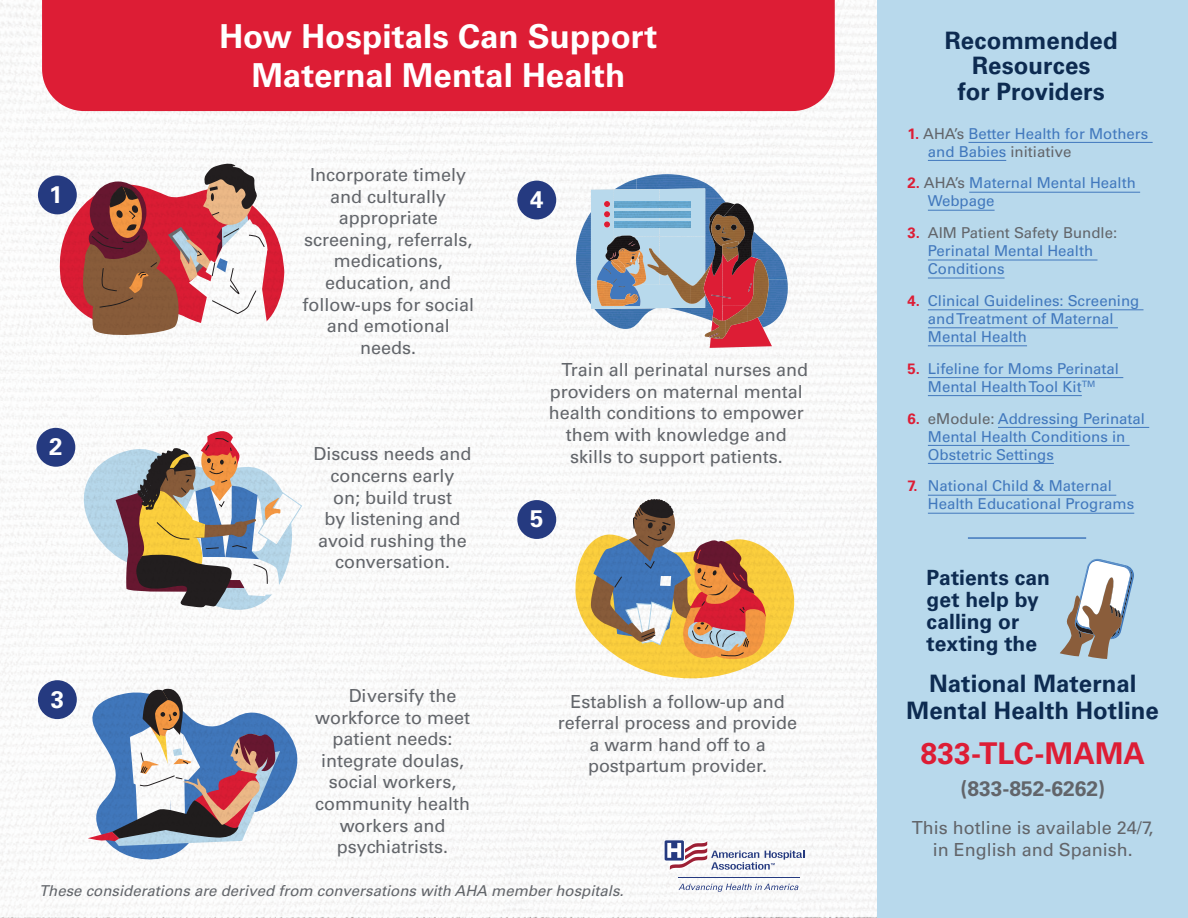
<style>
.page{position:relative;width:1188px;height:918px;background:#fff}
.page>*{position:absolute;margin:0;border:0;box-sizing:border-box;transform-origin:0 0}
.t1{font:700 33px/39.6px "Univers LT Std";color:#fff;text-align:center}
.t2{font:700 30px "Univers LT Std";letter-spacing:.005em;color:#dd1d35}
.t3{font:700 24px/25.5px "Univers LT Std";letter-spacing:.005em;color:#0d2b51;text-align:center}
.t4{font:700 24px "Univers LT Std";color:#fff}
.t5{font:700 21px/22.2px "Univers LT Std";letter-spacing:.005em;color:#0d2b51}
.t6{font:700 21px "Univers LT Std";color:#62656a}
.t7{font:18px/21.6px "Univers LT Std";color:#62656a;text-align:center}
.t8{font:15px/18px "Univers LT Std";color:#4178bd}
.t9{font:italic 15px "Univers LT Std";color:#62656a}
.s1{font-weight:700;color:#dd1d35}
.s2{color:#62656a}
</style>
<div class="page">
<div style="left:517px;top:181px;width:39px;height:38px;background:#253a80;border-radius:50%"></div>
<div style="left:517px;top:500px;width:39px;height:39px;background:#253a80;border-radius:50%"></div>
<div style="left:878px;top:0;width:310px;height:918px;background:#b8d9ec"></div>
<div style="left:42px;top:0;width:793px;height:111px;background:#dd1d35"></div>
<svg style="left:59px;top:163px;width:226px;height:174px"></svg>
<svg style="left:76px;top:431px;width:227px;height:180px"></svg>
<svg style="left:574px;top:499px;width:223px;height:191px"></svg>
<svg style="left:1060px;top:559px;width:74px;height:100px"></svg>
<hr style="left:969px;top:142px;width:184px;height:1px;background:#4178bd">
<hr style="left:928px;top:160px;width:78px;height:1px;background:#4178bd">
<hr style="left:969px;top:192px;width:171px;height:1px;background:#4178bd">
<hr style="left:928px;top:210px;width:67px;height:1px;background:#4178bd">
<hr style="left:928px;top:260px;width:169px;height:1px;background:#4178bd">
<hr style="left:928px;top:278px;width:77px;height:1px;background:#4178bd">
<hr style="left:928px;top:310px;width:216px;height:1px;background:#4178bd">
<hr style="left:928px;top:328px;width:190px;height:1px;background:#4178bd">
<hr style="left:928px;top:346px;width:99px;height:1px;background:#4178bd">
<hr style="left:928px;top:377px;width:195px;height:1px;background:#4178bd">
<hr style="left:928px;top:395px;width:154px;height:1px;background:#4178bd">
<hr style="left:998px;top:427px;width:151px;height:1px;background:#4178bd">
<hr style="left:928px;top:445px;width:202px;height:1px;background:#4178bd">
<hr style="left:928px;top:463px;width:126px;height:1px;background:#4178bd">
<hr style="left:928px;top:495px;width:188px;height:1px;background:#4178bd">
<hr style="left:928px;top:513px;width:206px;height:1px;background:#4178bd">
<hr style="left:968px;top:537px;width:118px;height:2px;background:#4178bd">
<div style="left:36px;top:428px;width:39px;height:39px;background:#253a80;border-radius:50%"></div>
<svg style="left:84px;top:685px;width:218px;height:178px"></svg>
<div style="left:38px;top:680px;width:39px;height:39px;background:#253a80;border-radius:50%"></div>
<div style="left:38px;top:175px;width:39px;height:39px;background:#253a80;border-radius:50%"></div>
<hr style="left:678px;top:877px;width:122px;height:1px;background:#253a80">
<svg style="left:679px;top:884px;width:119px;height:8px"></svg>
<svg style="left:663px;top:839px;width:141px;height:32px"></svg>
<img style="left:754px;top:231px;width:33px;height:48px">
<img style="left:769px;top:279px;width:19px;height:4px">
<img style="left:668px;top:309px;width:36px;height:12px">
<img style="left:705px;top:174px;width:18px;height:25px">
<img style="left:705px;top:199px;width:21px;height:54px">
<svg style="left:591px;top:174px;width:124px;height:17px"></svg>
<div style="left:591px;top:189px;width:114px;height:96px;background:#b8d9ec"></div>
<img style="left:614px;top:189px;width:46px;height:96px">
<img style="left:656px;top:285px;width:48px;height:24px">
<img style="left:691px;top:261px;width:13px;height:43px">
<img style="left:656px;top:248px;width:13px;height:29px">
<img style="left:669px;top:268px;width:22px;height:36px">
<img style="left:723px;top:254px;width:37px;height:29px">
<img style="left:704px;top:253px;width:19px;height:65px">
<img style="left:747px;top:259px;width:22px;height:24px">
<img style="left:709px;top:223px;width:13px;height:53px">
<img style="left:711px;top:223px;width:4px;height:23px">
<img style="left:722px;top:248px;width:1px;height:14px">
<img style="left:656px;top:201px;width:35px;height:6px">
<img style="left:656px;top:211px;width:35px;height:6px">
<img style="left:656px;top:221px;width:35px;height:6px">
<svg style="left:576px;top:201px;width:80px;height:128px"></svg>
<img style="left:723px;top:248px;width:31px;height:27px">
<img style="left:709px;top:202px;width:6px;height:21px">
<svg style="left:715px;top:202px;width:39px;height:46px"></svg>
<svg style="left:705px;top:283px;width:83px;height:65px"></svg>
<h3 class="t4" style="left:49px;top:180px;width:15px">1</h3>
<h3 class="t4" style="left:49px;top:433px;width:15px">2</h3>
<h1 class="t1" style="left:219px;top:17px;width:440px">How Hospitals Can Support<br>Maternal Mental Health</h1>
<h3 class="t3" style="left:945px;top:28px;width:175px">Recommended<br>Resources<br>for Providers</h3>
<p class="t8" style="left:928px;top:124px;width:222px;text-indent:-20px"><span class="s1">1.</span> <span class="s2">AHA’s</span> Better Health for Mothers and Babies <span class="s2">initiative</span></p>
<p class="t8" style="left:928px;top:174px;width:210px;text-indent:-20px"><span class="s1">2.</span> <span class="s2">AHA’s</span> Maternal Mental Health<br>Webpage</p>
<p class="t8" style="left:928px;top:224px;width:191px;text-indent:-20px"><span class="s1">3.</span> <span class="s2">AIM Patient Safety Bundle:<br></span>Perinatal Mental Health<br>Conditions</p>
<p class="t8" style="left:928px;top:292px;width:213px;text-indent:-20px"><span class="s1">4.</span> Clinical Guidelines: Screening and Treatment of Maternal<br>Mental Health</p>
<p class="t8" style="left:908px;top:360px;width:213px;text-align:center"><span class="s1">5.</span> Lifeline for Moms Perinatal<br>Mental Health Tool Kit<sup>TM</sup></p>
<p class="t8" style="left:928px;top:409px;width:219px;text-indent:-20px"><span class="s1">6.</span> <span class="s2">eModule:</span> Addressing Perinatal<br>Mental Health Conditions in<br>Obstetric Settings</p>
<p class="t8" style="left:928px;top:477px;width:208px;text-indent:-20px"><span class="s1">7.</span> National Child &amp; Maternal<br>Health Educational Programs</p>
<p class="t7" style="left:302px;top:164px;width:173px">Incorporate timely and culturally appropriate screening, referrals, medications, education, and follow-ups for social and emotional needs.</p>
<h3 class="t4" style="left:530px;top:185px;width:15px">4</h3>
<p class="t7" style="left:561px;top:359px;width:248px">Train all perinatal nurses and</p>
<p class="t7" style="left:550px;top:381px;width:255px">providers on maternal mental</p>
<p class="t7" style="left:549px;top:402px;width:257px">health conditions to empower</p>
<p class="t7" style="left:566px;top:424px;width:223px">them with knowledge and</p>
<p class="t7" style="left:570px;top:445px;width:214px">skills to support patients.</p>
<p class="t7" style="left:314px;top:443px;width:160px">Discuss needs and concerns early<br>on; build trust<br>by listening and avoid rushing the conversation.</p>
<h3 class="t4" style="left:530px;top:505px;width:15px">5</h3>
<p class="t5" style="left:927px;top:566px;width:125px">Patients can get help by calling or texting the</p>
<h3 class="t4" style="left:51px;top:685px;width:15px">3</h3>
<p class="t7" style="left:349px;top:685px;width:109px">Diversify the</p>
<p class="t7" style="left:315px;top:706px;width:156px">workforce to meet</p>
<p class="t7" style="left:333px;top:728px;width:122px">patient needs:</p>
<p class="t7" style="left:321px;top:750px;width:145px">integrate doulas,</p>
<p class="t7" style="left:329px;top:771px;width:129px">social workers,</p>
<p class="t7" style="left:315px;top:793px;width:156px">community health</p>
<p class="t7" style="left:340px;top:814px;width:107px">workers and</p>
<p class="t7" style="left:337px;top:836px;width:113px">psychiatrists.</p>
<p class="t7" style="left:558px;top:690px;width:241px">Establish a follow-up and referral process and provide a warm hand off to a postpartum provider.</p>
<p class="t9" style="left:39px;top:881px;width:586px">These considerations are derived from conversations with AHA member hospitals.</p>
<h3 class="t3" style="left:907px;top:670px;width:254px;line-height:27px">National Maternal<br>Mental Health Hotline</h3>
<h2 class="t2" style="left:920px;top:736px;width:226px">833-TLC-MAMA</h2>
<p class="t6" style="left:960px;top:776px;width:146px">(833-852-6262)</p>
<p class="t7" style="left:912px;top:817px;width:243px">This hotline is available 24/7, in English and Spanish.</p>
</div>
